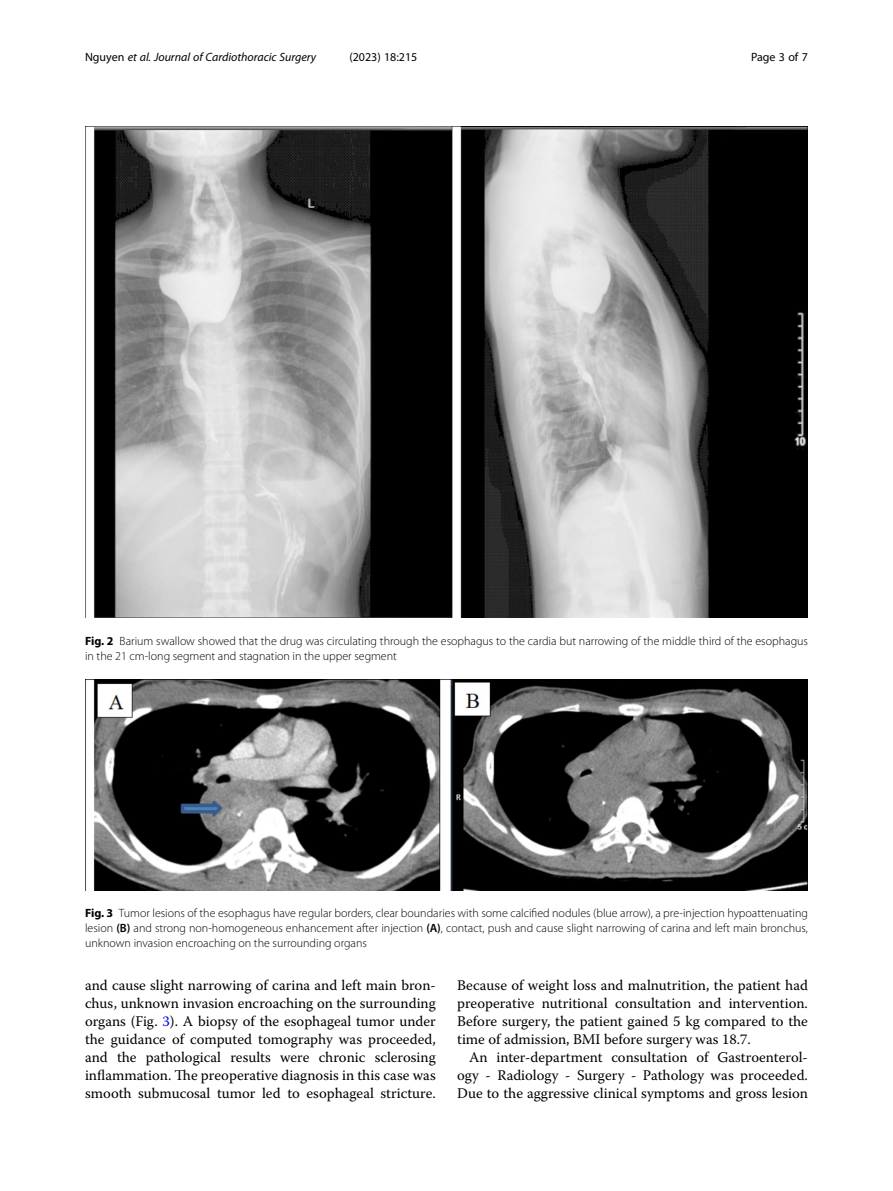
<style>
.page{position:relative;width:893px;height:1191px;background:#fff}
.page>*{position:absolute;margin:0;border:0;box-sizing:border-box;transform-origin:0 0}
.Body_Text{font:14.7px/18px "Warnock Pro";color:#000;text-align:justify}
.Body_Text_Indent{font:14.7px/18px "Warnock Pro";color:#000;text-align:justify}
.Figure_Caption{font:300 12px/15px "Myriad Pro";color:#000;text-align:justify}
.t1{font:italic 12px "Myriad Pro";color:#000}
.t2{font:12px "Myriad Pro";color:#000}
.s1{font-style:normal}
.s2{font-weight:700}
.s3{font-weight:600}
.s4{color:#00f}
</style>
<div class="page">
<img style="left:85px;top:679px;width:723px;height:211px">
<img style="left:85px;top:126px;width:723px;height:492px">
<p class="t1" style="left:85px;top:50px;width:233px"><span class="s1">Nguyen</span> et al. Journal of Cardiothoracic Surgery</p>
<p class="t2" style="left:349px;top:50px;width:70px">(2023) 18:215</p>
<p class="t2" style="left:751px;top:50px;width:58px">Page 3 of 7</p>
<p class="Figure_Caption" style="left:85px;top:633px;width:724px"><span class="s2">Fig. 2</span> Barium swallow showed that the drug was circulating through the esophagus to the cardia but narrowing of the middle third of the esophagus in the 21 cm-long segment and stagnation in the upper segment</p>
<p class="Figure_Caption" style="left:85px;top:906px;width:724px"><span class="s2">Fig. 3</span> Tumor lesions of the esophagus have regular borders, clear boundaries with some calcified nodules (blue arrow), a pre-injection hypoattenuating lesion <span class="s3">(B)</span> and strong non-homogeneous enhancement after injection <span class="s3">(A)</span>, contact, push and cause slight narrowing of carina and left main bronchus, unknown invasion encroaching on the surrounding organs</p>
<p class="Body_Text" style="left:85px;top:976px;width:352px">and cause slight narrowing of carina and left main bron&shy;chus, unknown invasion encroaching on the surrounding organs (Fig. <span class="s4">3</span>). A biopsy of the esophageal tumor under the guidance of computed tomography was proceeded, and the pathological results were chronic sclerosing inflammation. The preoperative diagnosis in this case was smooth submucosal tumor led to esophageal stricture.</p>
<p class="Body_Text" style="left:457px;top:976px;width:352px">Because of weight loss and malnutrition, the patient had preoperative nutritional consultation and intervention.<br>Before surgery, the patient gained 5 kg compared to the time of admission, BMI before surgery was 18.7.</p>
<p class="Body_Text_Indent" style="left:457px;top:1048px;width:352px;text-indent:12px">An inter-department consultation of Gastroenterol&shy;ogy - Radiology - Surgery - Pathology was proceeded.<br>Due to the aggressive clinical symptoms and gross lesion</p>
</div>
